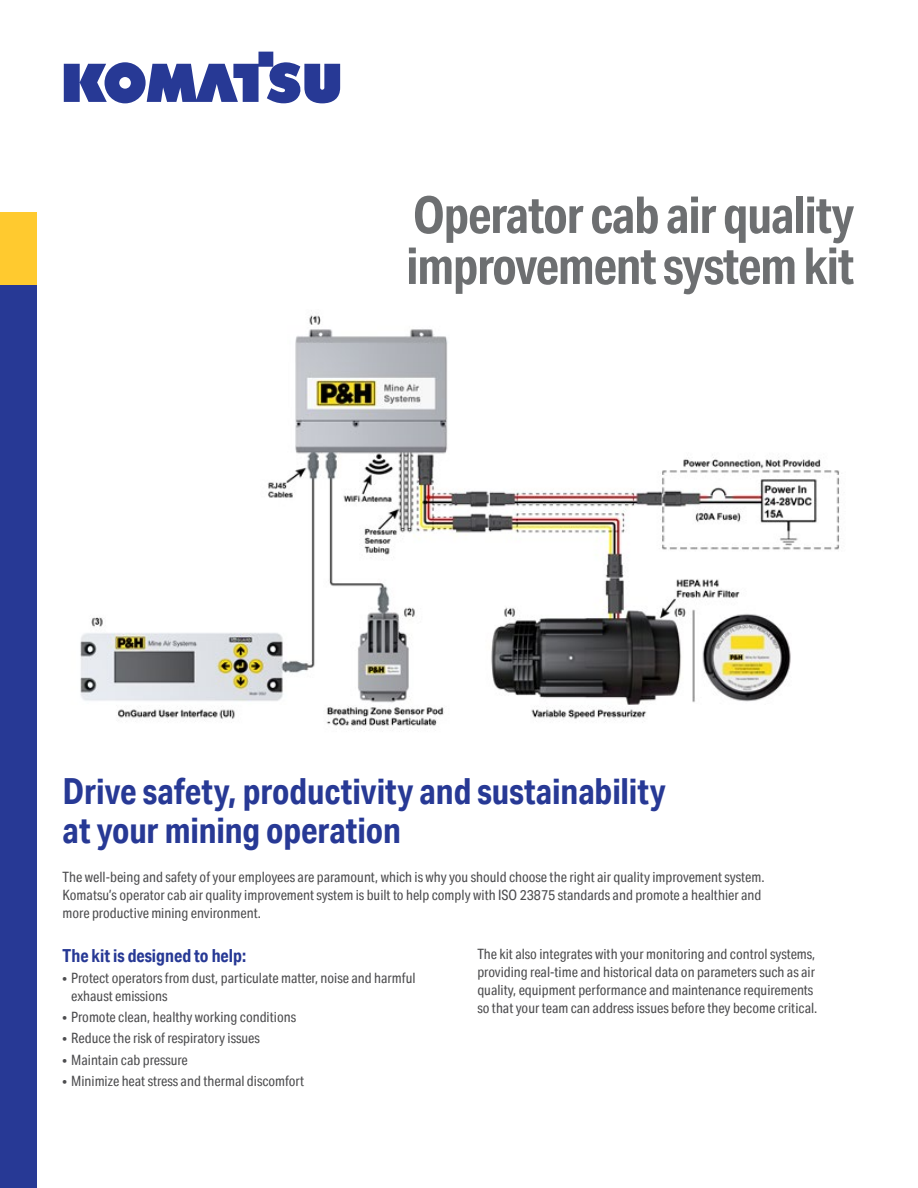
<style>
.page{position:relative;width:918px;height:1188px;background:#fff}
.page>*{position:absolute;margin:0;border:0;box-sizing:border-box;transform-origin:0 0}
.Cover_-_Model{font:700 51px/51px "Aktiv Grotesk Cd";letter-spacing:-.02em;color:#6d6f71}
.Blue_Subhead{font:700 36px/39px "Aktiv Grotesk Cd";letter-spacing:-.005em;color:#273995}
.SmallBlueSubhead{font:700 18px "Aktiv Grotesk Cd";color:#273995}
.BodyCopy{font:14.25px/18px "Aktiv Grotesk Cd";color:#4d4d4f}
</style>
<div class="page">
<img style="left:80px;top:315px;width:760px;height:415px">
<svg style="left:64px;top:52px;width:276px;height:51px"></svg>
<div style="left:0;top:285px;width:36px;height:903px;background:#273995"></div>
<div style="left:0;top:213px;width:36px;height:72px;background:#ffca2f"></div>
<p class="Cover_-_Model" style="left:406px;top:189px;width:449px">Operator cab air quality improvement system kit</p>
<p class="Blue_Subhead" style="left:63px;top:771px;width:605px">Drive safety, productivity and sustainability at your mining operation</p>
<p class="BodyCopy" style="left:63px;top:868px;width:703px">The well-being and safety of your employees are paramount, which is why you should choose the right air quality improvement system.<br>Komatsu’s operator cab air quality improvement system is built to help comply with ISO 23875 standards and promote a healthier and more productive mining environment.</p>
<p class="SmallBlueSubhead" style="left:63px;top:944px;width:185px">The kit is designed to help:</p>
<p class="BodyCopy" style="left:71px;top:969px;width:346px;text-indent:-9px">• Protect operators from dust, particulate matter, noise and harmful exhaust emissions</p>
<p class="BodyCopy" style="left:63px;top:1008px;width:235px">• Promote clean, healthy working conditions</p>
<p class="BodyCopy" style="left:63px;top:1029px;width:199px">• Reduce the risk of respiratory issues</p>
<p class="BodyCopy" style="left:63px;top:1050px;width:127px">• Maintain cab pressure</p>
<p class="BodyCopy" style="left:63px;top:1072px;width:243px">• Minimize heat stress and thermal discomfort</p>
<p class="BodyCopy" style="left:477px;top:945px;width:342px">The kit also integrates with your monitoring and control systems, providing real-time and historical data on parameters such as air quality, equipment performance and maintenance requirements so that your team can address issues before they become critical.</p>
</div>
